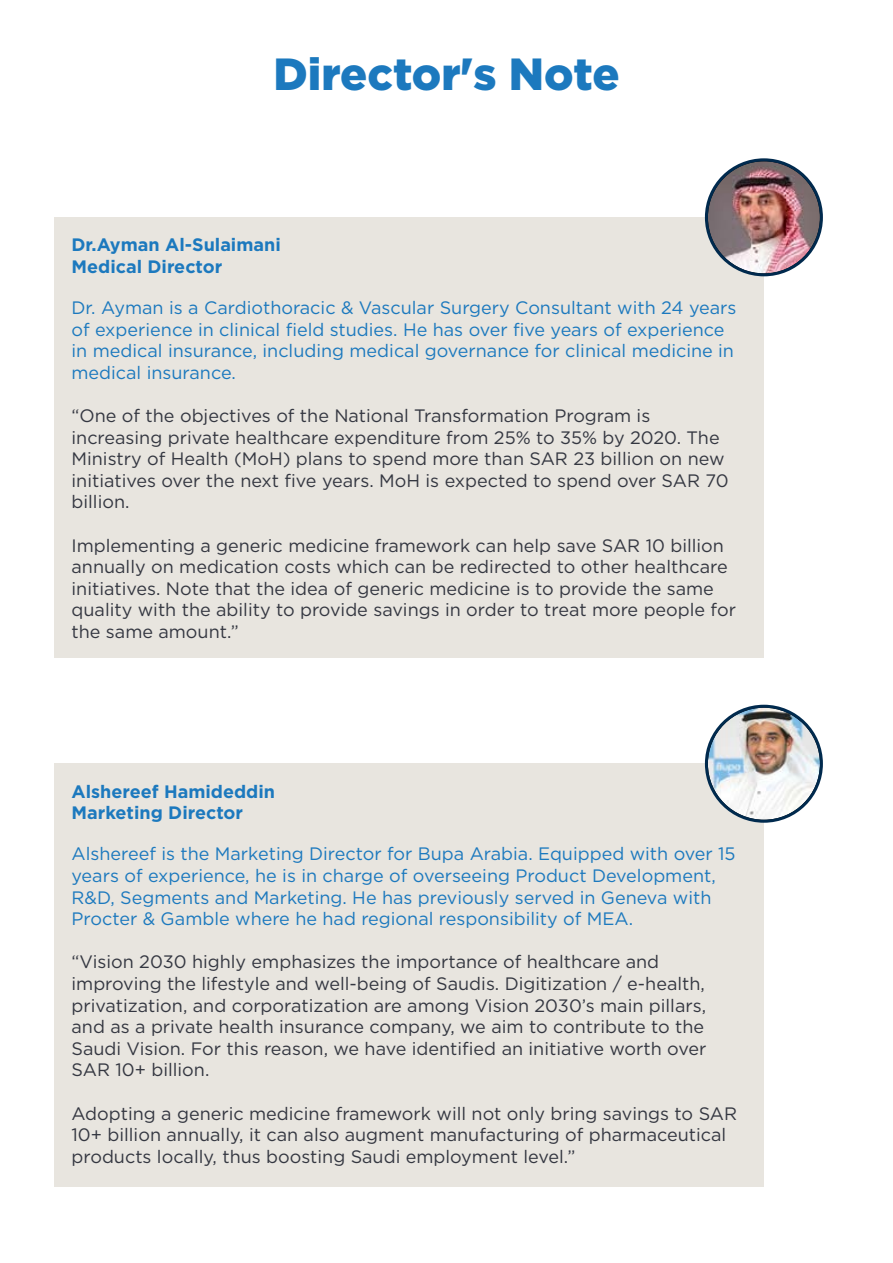
<style>
.page{position:relative;width:893px;height:1263px;background:#fff}
.page>*{position:absolute;margin:0;border:0;box-sizing:border-box;transform-origin:0 0}
.t1{font:900 45px "Gotham";color:#1c79be}
.t2{font:18px/21.6px "Gotham";color:#343741}
.t3{font:18px/21.6px "Gotham";color:#1c79be}
.t4{font:700 18px/21.6px "Gotham";color:#1c79be}
</style>
<div class="page">
<div style="left:54px;top:764px;width:710px;height:423px;background:#e8e5df"></div>
<div style="left:54px;top:217px;width:710px;height:441px;background:#e8e5df"></div>
<svg style="left:706px;top:706px;width:115px;height:115px"></svg>
<img style="left:708px;top:708px;width:112px;height:112px;border-radius:56px">
<div style="left:705px;top:705px;width:118px;height:118px;border:3px solid #002a4e;border-radius:50%"></div>
<svg style="left:706px;top:160px;width:115px;height:115px"></svg>
<img style="left:708px;top:161px;width:112px;height:112px;border-radius:56px">
<div style="left:705px;top:158px;width:118px;height:118px;border:3px solid #002a4e;border-radius:50%"></div>
<h1 class="t1" style="left:273px;top:43px;width:348px">Director's Note</h1>
<p class="t4" style="left:72px;top:234px;width:211px">Dr.Ayman Al-Sulaimani<br>Medical Director</p>
<p class="t3" style="left:72px;top:296px;width:666px">Dr. Ayman is a Cardiothoracic &amp; Vascular Surgery Consultant with 24 years of experience in clinical field studies. He has over five years of experience in medical insurance, including medical governance for clinical medicine in medical insurance.</p>
<p class="t2" style="left:72px;top:404px;width:659px">“One of the objectives of the National Transformation Program is increasing private healthcare expenditure from 25% to 35% by 2020. The Ministry of Health (MoH) plans to spend more than SAR 23 billion on new initiatives over the next five years. MoH is expected to spend over SAR 70 billion.</p>
<p class="t2" style="left:72px;top:534px;width:666px">Implementing a generic medicine framework can help save SAR 10 billion annually on medication costs which can be redirected to other healthcare initiatives. Note that the idea of generic medicine is to provide the same quality with the ability to provide savings in order to treat more people for the same amount.”</p>
<p class="t4" style="left:72px;top:780px;width:205px">Alshereef Hamideddin<br>Marketing Director</p>
<p class="t3" style="left:72px;top:843px;width:666px">Alshereef is the Marketing Director for Bupa Arabia. Equipped with over 15 years of experience, he is in charge of overseeing Product Development, R&amp;D, Segments and Marketing. He has previously served in Geneva with Procter &amp; Gamble where he had regional responsibility of MEA.</p>
<p class="t2" style="left:72px;top:951px;width:636px">“Vision 2030 highly emphasizes the importance of healthcare and improving the lifestyle and well-being of Saudis. Digitization / e-health, privatization, and corporatization are among Vision 2030’s main pillars, and as a private health insurance company, we aim to contribute to the Saudi Vision. For this reason, we have identified an initiative worth over SAR 10+ billion.</p>
<p class="t2" style="left:72px;top:1102px;width:667px">Adopting a generic medicine framework will not only bring savings to SAR<br>10+ billion annually, it can also augment manufacturing of pharmaceutical products locally, thus boosting Saudi employment level.”</p>
</div>
